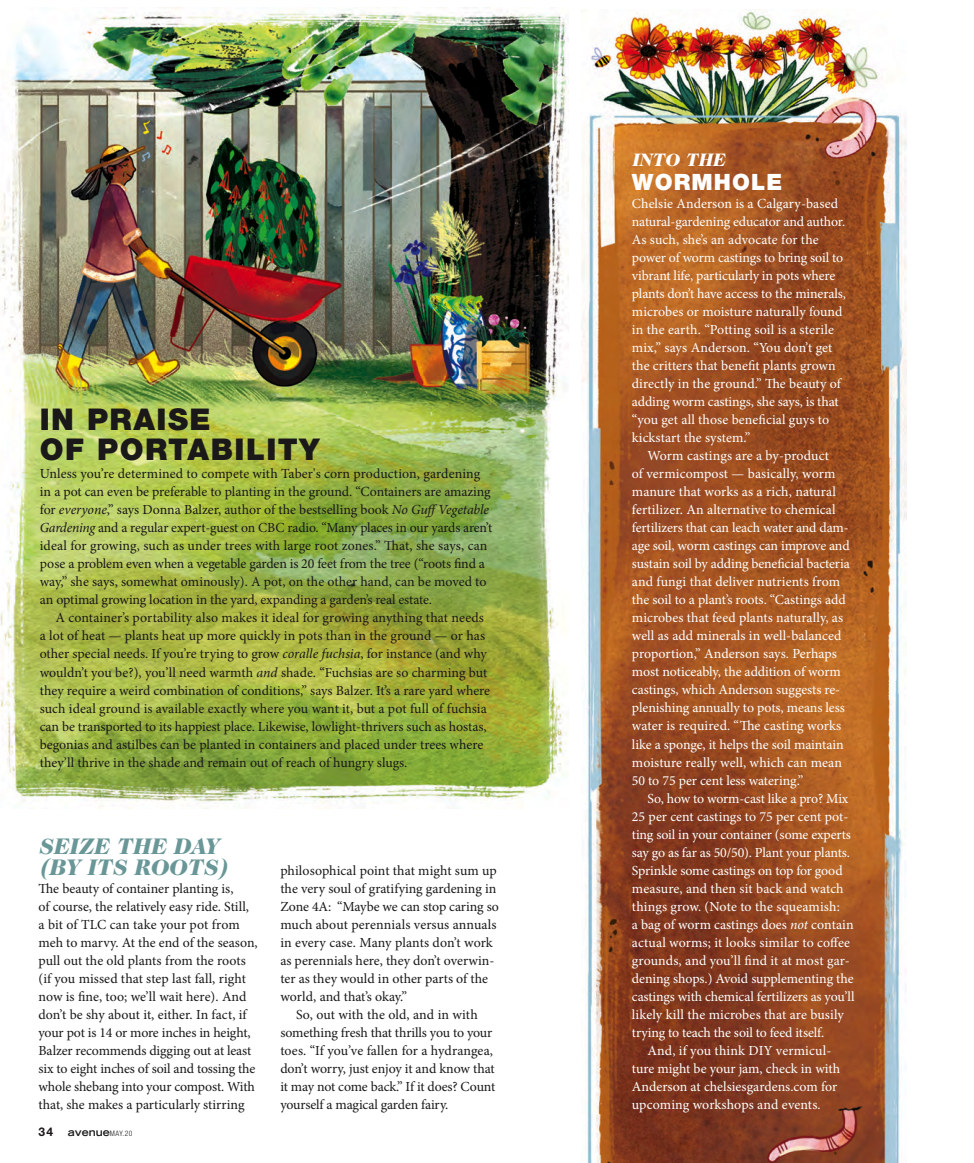
<style>
.page{position:relative;width:974px;height:1163px;background:#fff}
.page>*{position:absolute;margin:0;border:0;box-sizing:border-box;transform-origin:0 0}
.t1{font:900 30px/30px "Helvetica Neue";letter-spacing:.05em;color:#1a1818}
.t2{font:italic 900 22.5px/21px "Caslon Two Twenty Four";color:#699696}
.t3{font:900 22.5px "Helvetica Neue";letter-spacing:.05em;color:#fff}
.t4{font:italic 900 18px "Caslon Two Twenty Four";color:#fff}
.t5{font:13.8px/18px "Minion Pro";color:#1a1818}
.t6{font:13.8px/18px "Minion Pro";color:#fff}
.t7{font:700 12px "Helvetica Neue";color:#1a1818}
.t8{font:700 expanded 10.5px "Trade Gothic LH";color:#1a1818}
.s1{font-style:italic}
.s2{font-family:"Helvetica Neue";font-weight:300;font-stretch:condensed;font-size:7.5px}
</style>
<div class="page">
<img style="left:581px;top:9px;width:325px;height:1153px">
<img style="left:0;top:8px;width:568px;height:800px">
<h1 class="t1" style="left:40px;top:404px;width:281px">IN PRAISE<br>OF PORTABILITY</h1>
<p class="t5" style="left:40px;top:465px;width:454px">Unless you’re determined to compete with Taber's corn production, gardening in a pot can even be preferable to planting in the ground. “Containers are amazing for <span class="s1">everyone</span>,” says Donna Balzer, author of the bestselling book <span class="s1">No GuffVegetable Gardening</span> and a regular expert-guest on CBC radio. “Many places in our yards aren’t ideal for growing, such as under trees with large root zones.” That, she says, can pose a problem even when a vegetable garden is 20 feet from the tree (“roots find a way,” she says, somewhat ominously). A pot, on the other hand, can be moved to an optimal growing location in the yard, expanding a garden’s real estate.</p>
<p class="t5" style="left:40px;top:609px;width:452px;text-indent:16px">A container’s portability also makes it ideal for growing anything that needs a lot of heat — plants heat up more quickly in pots than in the ground — or has other special needs. If you’re trying to grow <span class="s1">coralle fuchsia</span>, for instance (and why wouldn’t you be?), you’ll need warmth <span class="s1">and</span> shade. “Fuchsias are so charming but they require a weird combination of conditions,” says Balzer. It’s a rare yard where such ideal ground is available exactly where you want it, but a pot full of fuchsia can be transported to its happiest place. Likewise, lowlight-thrivers such as hostas, begonias and astilbes can be planted in containers and placed under trees where they’ll thrive in the shade and remain out of reach of hungry slugs.</p>
<h2 class="t2" style="left:38px;top:835px;width:191px">SEIZE THE DAY (BY ITS ROOTS)</h2>
<p class="t5" style="left:38px;top:879px;width:221px">The beauty of container planting is,<br>of course, the relatively easy ride. Still, a bit of TLC can take your pot from meh to marvy. At the end of the season, pull out the old plants from the roots (if you missed that step last fall, right now is fine, too; we’ll wait here). And don’t be shy about it, either. In fact, if your pot is 14 or more inches in height, Balzer recommends digging out at least six to eight inches of soil and tossing the whole shebang into your compost. With that, she makes a particularly stirring</p>
<p class="t7" style="left:38px;top:1124px;width:16px">34</p>
<p class="t8" style="left:68px;top:1125px;width:66px">avenue<span class="s2">MAY.20</span></p>
<p class="t5" style="left:280px;top:861px;width:218px">philosophical point that might sum up</p>
<p class="t5" style="left:280px;top:879px;width:217px">the very soul of gratifying gardening in</p>
<p class="t5" style="left:280px;top:897px;width:220px">Zone 4A: “Maybe we can stop caring so</p>
<p class="t5" style="left:280px;top:915px;width:218px">much about perennials versus annuals</p>
<p class="t5" style="left:280px;top:933px;width:214px">in every case. Many plants don’t work</p>
<p class="t5" style="left:280px;top:951px;width:215px">as perennials here, they don’t overwin-</p>
<p class="t5" style="left:280px;top:969px;width:209px">ter as they would in other parts of the</p>
<p class="t5" style="left:280px;top:987px;width:128px">world, and that’s okay.”</p>
<p class="t5" style="left:296px;top:1005px;width:183px">So, out with the old, and in with</p>
<p class="t5" style="left:280px;top:1023px;width:213px">something fresh that thrills you to your</p>
<p class="t5" style="left:280px;top:1041px;width:214px">toes. “If you’ve fallen for a hydrangea,</p>
<p class="t5" style="left:280px;top:1059px;width:216px">don’t worry, just enjoy it and know that</p>
<p class="t5" style="left:280px;top:1077px;width:216px">it may not come back.” If it does? Count</p>
<p class="t5" style="left:280px;top:1095px;width:169px">yourself a magical garden fairy.</p>
<h3 class="t4" style="left:631px;top:149px;width:95px">INTO THE</h3>
<h2 class="t3" style="left:631px;top:168px;width:152px">WORMHOLE</h2>
<p class="t6" style="left:631px;top:194px;width:216px">Chelsie Anderson is a Calgary-based natural-gardening educator and author.<br>As such, she’s an advocate for the power of worm castings to bring soil to vibrant life, particularly in pots where plants don’t have access to the minerals, microbes or moisture naturally found in the earth. “Potting soil is a sterile mix,” says Anderson. “You don’t get the critters that benefit plants grown directly in the ground.” The beauty of adding worm castings, she says, is that “you get all those beneficial guys to kickstart the system.”</p>
<p class="t6" style="left:631px;top:447px;width:219px;text-indent:16px">Worm castings are a by-product<br>of vermicompost — basically, worm manure that works as a rich, natural fertilizer. An alternative to chemical fertilizers that can leach water and dam&shy;age soil, worm castings can improve and sustain soil by adding beneficial bacteria and fungi that deliver nutrients from the soil to a plant’s roots. “Castings add microbes that feed plants naturally, as well as add minerals in well-balanced proportion,” Anderson says. Perhaps most noticeably, the addition of worm castings, which Anderson suggests re&shy;plenishing annually to pots, means less water is required. “The casting works like a sponge, it helps the soil maintain moisture really well, which can mean 50 to 75 per cent less watering.”</p>
<p class="t6" style="left:647px;top:789px;width:202px">So, how to worm-cast like a pro? Mix</p>
<p class="t6" style="left:631px;top:807px;width:218px">25 per cent castings to 75 per cent pot-</p>
<p class="t6" style="left:631px;top:825px;width:220px">ting soil in your container (some experts</p>
<p class="t6" style="left:631px;top:843px;width:219px">say go as far as 50/50). Plant your plants.</p>
<p class="t6" style="left:631px;top:861px;width:212px">Sprinkle some castings on top for good</p>
<p class="t6" style="left:631px;top:879px;width:213px">measure, and then sit back and watch</p>
<p class="t6" style="left:631px;top:897px;width:209px">things grow. (Note to the squeamish:</p>
<p class="t6" style="left:631px;top:915px;width:223px">a bag of worm castings does <span class="s1">not</span> contain</p>
<p class="t6" style="left:631px;top:933px;width:220px">actual worms; it looks similar to coffee</p>
<p class="t6" style="left:631px;top:951px;width:219px">grounds, and you’ll find it at most gar-</p>
<p class="t6" style="left:631px;top:969px;width:223px">dening shops.) Avoid supplementing the</p>
<p class="t6" style="left:631px;top:987px;width:224px">castings with chemical fertilizers as you’ll</p>
<p class="t6" style="left:631px;top:1005px;width:213px">likely kill the microbes that are busily</p>
<p class="t6" style="left:631px;top:1023px;width:194px">trying to teach the soil to feed itself.</p>
<p class="t6" style="left:647px;top:1041px;width:185px">And, if you think DIY vermicul-</p>
<p class="t6" style="left:631px;top:1059px;width:210px">ture might be your jam, check in with</p>
<p class="t6" style="left:631px;top:1077px;width:207px">Anderson at chelsiesgardens.com for</p>
<p class="t6" style="left:631px;top:1095px;width:190px">upcoming workshops and events.</p>
</div>
